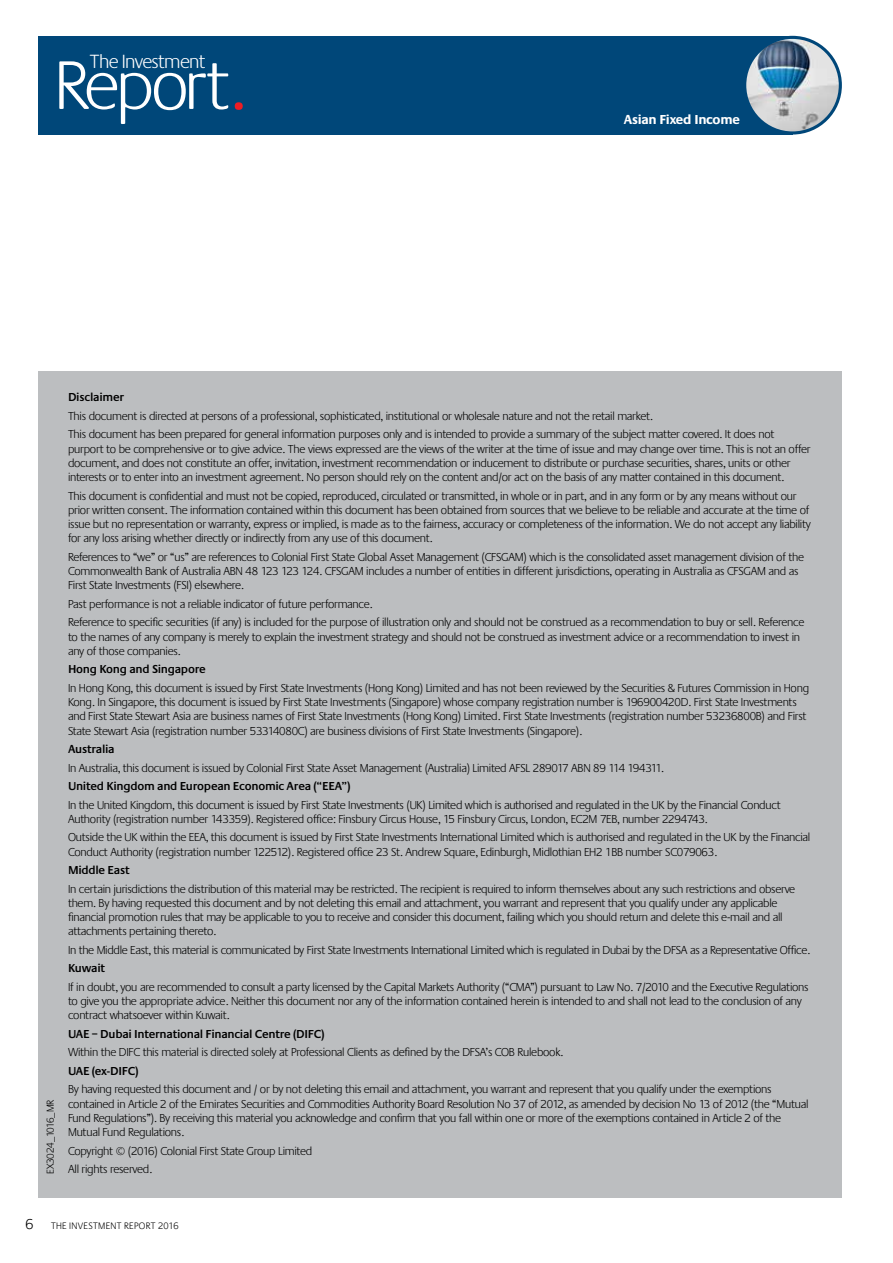
<style>
.page{position:relative;width:893px;height:1263px;background:#fff}
.page>*{position:absolute;margin:0;border:0;box-sizing:border-box;transform-origin:0 0}
.t1{font:300 71.25px "Praxis EF";letter-spacing:-.05em;color:#fff}
.t2{font:300 19.8px "Praxis EF";letter-spacing:-.03em;color:#fff}
.t3{font:700 13.5px "Praxis EF";letter-spacing:-.02em;color:#fff}
.t4{font:300 12px/14.2px "Praxis EF";letter-spacing:-.02em;color:#000}
.t5{font:600 12px "Praxis EF";letter-spacing:-.02em;color:#000}
.t6{font:300 10.5px "Praxis EF";letter-spacing:-.02em;color:#000}
.t7{font:300 9.75px "Praxis EF";letter-spacing:.03em;color:#000}
.s1{color:#ed1d24}
.s2{font-size:15px}
</style>
<div class="page">
<div style="left:38px;top:36px;width:754px;height:99px;background:#004779"></div>
<img style="left:747px;top:37px;width:93px;height:94px">
<div style="left:743px;top:36px;width:99px;height:99px;border:3px solid #004779;border-radius:50%"></div>
<div style="left:38px;top:371px;width:804px;height:827px;background:#bcbec0"></div>
<h2 class="t2" style="left:90px;top:51px;width:117px">The Investment</h2>
<h1 class="t1" style="left:54px;top:48px;width:194px">Report<span class="s1">.</span></h1>
<p class="t3" style="left:624px;top:112px;width:117px">Asian Fixed Income</p>
<p class="t6" style="left:45px;top:1174px;width:76px;rotate:-90deg">EX3024_1016_MR</p>
<p class="t5" style="left:68px;top:391px;width:58px">Disclaimer</p>
<p class="t4" style="left:68px;top:407px;width:708px;line-height:18.5px">This document is directed at persons of a professional, sophisticated, institutional or wholesale nature and not the retail market.<br>This document has been prepared for general information purposes only and is intended to provide a summary of the subject matter covered. It does not</p>
<p class="t4" style="left:68px;top:442px;width:744px">purport to be comprehensive or to give advice. The views expressed are the views of the writer at the time of issue and may change over time. This is not an offer document, and does not constitute an offer, invitation, investment recommendation or inducement to distribute or purchase securities, shares, units or other interests or to enter into an investment agreement. No person should rely on the content and/or act on the basis of any matter contained in this document.</p>
<p class="t4" style="left:68px;top:489px;width:744px">This document is confidential and must not be copied, reproduced, circulated or transmitted, in whole or in part, and in any form or by any means without our prior written consent. The information contained within this document has been obtained from sources that we believe to be reliable and accurate at the time of issue but no representation or warranty, express or implied, is made as to the fairness, accuracy or completeness of the information. We do not accept any liability for any loss arising whether directly or indirectly from any use of this document.</p>
<p class="t4" style="left:68px;top:550px;width:737px">References to “we” or “us” are references to Colonial First State Global Asset Management (CFSGAM) which is the consolidated asset management division of the<br>Commonwealth Bank of Australia ABN 48 123 123 124. CFSGAM includes a number of entities in different jurisdictions, operating in Australia as CFSGAM and as<br>First State Investments (FSI) elsewhere.</p>
<p class="t4" style="left:68px;top:595px;width:738px;line-height:18.5px">Past performance is not a reliable indicator of future performance.<br>Reference to specific securities (if any) is included for the purpose of illustration only and should not be construed as a recommendation to buy or sell. Reference</p>
<p class="t4" style="left:68px;top:630px;width:733px">to the names of any company is merely to explain the investment strategy and should not be construed as investment advice or a recommendation to invest in any of those companies.</p>
<p class="t5" style="left:68px;top:663px;width:139px">Hong Kong and Singapore</p>
<p class="t4" style="left:68px;top:681px;width:743px">In Hong Kong, this document is issued by First State Investments (Hong Kong) Limited and has not been reviewed by the Securities &amp; Futures Commission in Hong Kong. In Singapore, this document is issued by First State Investments (Singapore) whose company registration number is 196900420D. First State Investments and First State Stewart Asia are business names of First State Investments (Hong Kong) Limited. First State Investments (registration number 53236800B) and First State Stewart Asia (registration number 53314080C) are business divisions of First State Investments (Singapore).</p>
<p class="t5" style="left:68px;top:742px;width:48px">Australia</p>
<p class="t4" style="left:68px;top:761px;width:597px">In Australia, this document is issued by Colonial First State Asset Management (Australia) Limited AFSL 289017 ABN 89 114 194311.</p>
<p class="t5" style="left:68px;top:779px;width:284px">United Kingdom and European Economic Area (“EEA”)</p>
<p class="t4" style="left:68px;top:798px;width:714px">In the United Kingdom, this document is issued by First State Investments (UK) Limited which is authorised and regulated in the UK by the Financial Conduct<br>Authority (registration number 143359). Registered office: Finsbury Circus House, 15 Finsbury Circus, London, EC2M 7EB, number 2294743.</p>
<p class="t4" style="left:68px;top:830px;width:744px">Outside the UK within the EEA, this document is issued by First State Investments International Limited which is authorised and regulated in the UK by the Financial<br>Conduct Authority (registration number 122512). Registered office 23 St. Andrew Square, Edinburgh, Midlothian EH2 1BB number SC079063.</p>
<p class="t5" style="left:68px;top:863px;width:63px">Middle East</p>
<p class="t4" style="left:68px;top:882px;width:729px">In certain jurisdictions the distribution of this material may be restricted. The recipient is required to inform themselves about any such restrictions and observe them. By having requested this document and by not deleting this email and attachment, you warrant and represent that you qualify under any applicable financial promotion rules that may be applicable to you to receive and consider this document, failing which you should return and delete this e-mail and all attachments pertaining thereto.</p>
<p class="t4" style="left:68px;top:943px;width:744px">In the Middle East, this material is communicated by First State Investments International Limited which is regulated in Dubai by the DFSA as a Representative Office.</p>
<p class="t5" style="left:68px;top:962px;width:39px">Kuwait</p>
<p class="t4" style="left:68px;top:980px;width:742px">If in doubt, you are recommended to consult a party licensed by the Capital Markets Authority (“CMA”) pursuant to Law No. 7/2010 and the Executive Regulations to give you the appropriate advice. Neither this document nor any of the information contained herein is intended to and shall not lead to the conclusion of any contract whatsoever within Kuwait.</p>
<p class="t5" style="left:68px;top:1027px;width:258px">UAE – Dubai International Financial Centre (DIFC)</p>
<p class="t4" style="left:68px;top:1045px;width:497px">Within the DIFC this material is directed solely at Professional Clients as defined by the DFSA’s COB Rulebook.</p>
<p class="t5" style="left:68px;top:1064px;width:72px">UAE (ex-DIFC)</p>
<p class="t4" style="left:68px;top:1082px;width:742px">By having requested this document and / or by not deleting this email and attachment, you warrant and represent that you qualify under the exemptions contained in Article 2 of the Emirates Securities and Commodities Authority Board Resolution No 37 of 2012, as amended by decision No 13 of 2012 (the “Mutual Fund Regulations”). By receiving this material you acknowledge and confirm that you fall within one or more of the exemptions contained in Article 2 of the Mutual Fund Regulations.</p>
<p class="t4" style="left:68px;top:1144px;width:246px">Copyright © (2016) Colonial First State Group Limited</p>
<p class="t4" style="left:68px;top:1162px;width:86px">All rights reserved.</p>
<p class="t7" style="left:26px;top:1220px;width:155px"><span class="s2">6</span> THE INVESTMENT REPORT 2016</p>
</div>
